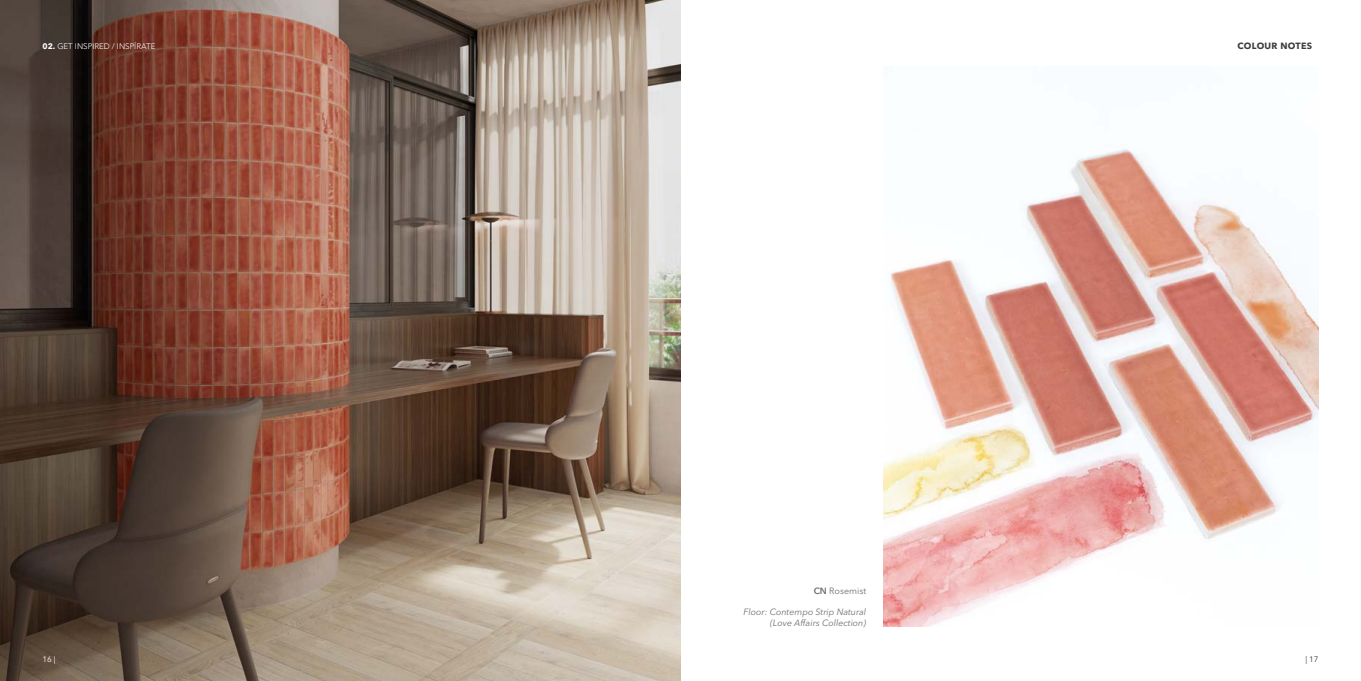
<style>
.page{position:relative;width:1361px;height:681px;background:#fff}
.page>*{position:absolute;margin:0;border:0;box-sizing:border-box;transform-origin:0 0}
.t1{font:italic 9px/10.8px "Avenir Next LT Pro";color:#706f6f;text-align:right}
.t2{font:700 9px "Avenir Next LT Pro";letter-spacing:.035em;color:#3c3c3b}
.t3{font:9px "Avenir Next LT Pro";color:#706f6f}
.t4{font:300 8px "Avenir LT Std";color:#fff}
.t5{font:8px "Avenir Next LT Pro";color:#fff}
.t6{font:8px "Avenir Next LT Pro";color:#3a3938}
.s1{font-family:"Avenir Next LT Pro";font-weight:700}
.s2{font-weight:600}
</style>
<div class="page">
<img style="left:0;top:0;width:680px;height:680px">
<img style="left:883px;top:149px;width:435px;height:476px">
<p class="t4" style="left:43px;top:41px;width:114px"><span class="s1">02.</span> GET INSPIRED / INSPÍRATE</p>
<p class="t3" style="left:813px;top:585px;width:54px"><span class="s2">CN</span> Rosemist</p>
<p class="t1" style="left:743px;top:606px;width:124px">Floor: Contempo Strip Natural (Love Affairs Collection)</p>
<p class="t2" style="left:1237px;top:41px;width:76px">COLOUR NOTES</p>
<p class="t5" style="left:43px;top:654px;width:15px">16 |</p>
<p class="t6" style="left:1305px;top:654px;width:15px">| 17</p>
</div>
